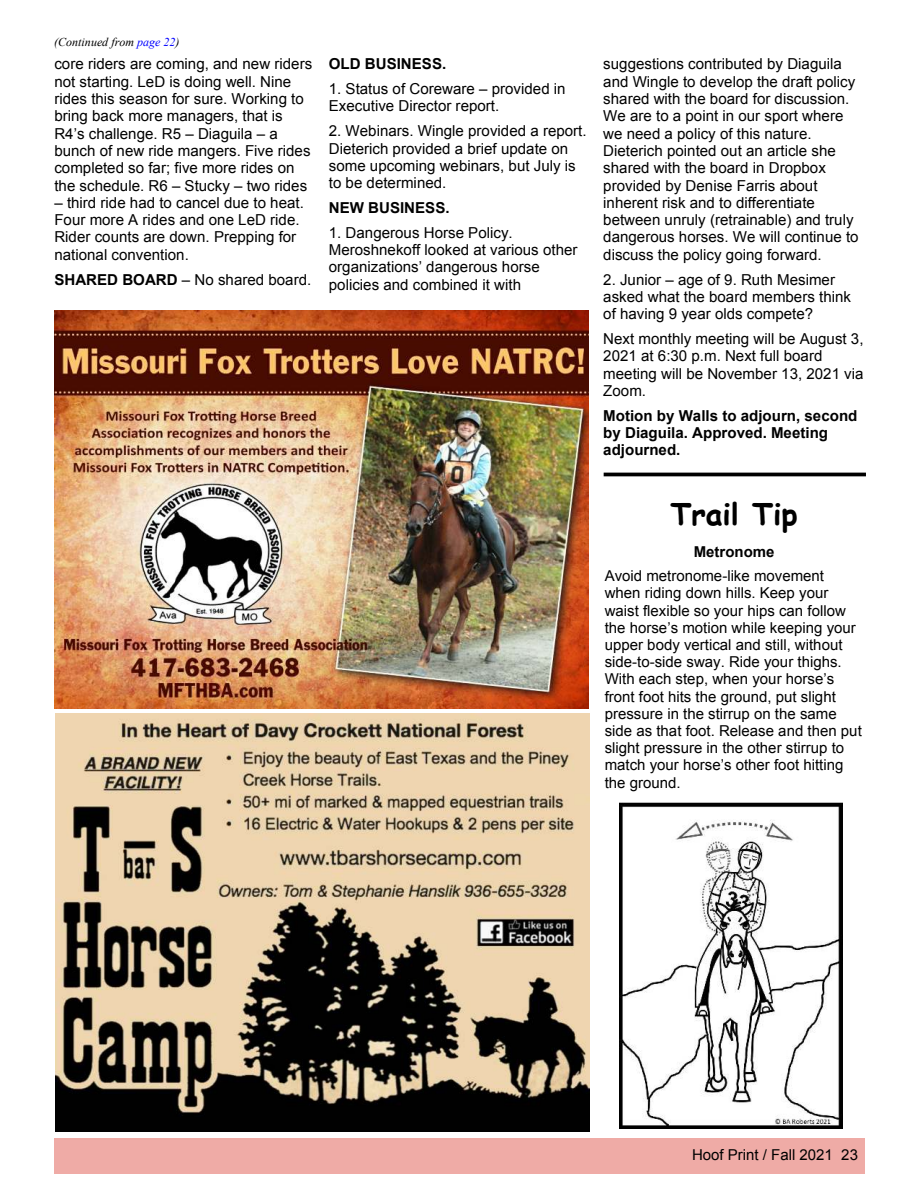
<style>
.page{position:relative;width:918px;height:1188px;background:#fff}
.page>*{position:absolute;margin:0;border:0;box-sizing:border-box;transform-origin:0 0}
.t1{font:700 30px "Comic Sans MS";color:#000}
.t2{font:15.15px/17.2px "Arial";color:#000}
.t3{font:700 15.15px/17.2px "Arial";color:#000}
.t4{font:15px/17.2px "Arial";color:#000}
.t5{font:700 15px "Arial";color:#000}
.t6{font:italic 12px "Times New Roman";color:#000}
.s1{color:#00f}
.s2{font-weight:700}
</style>
<div class="page">
<div style="left:54px;top:1138px;width:810px;height:36px;background:#efaba6"></div>
<img style="left:56px;top:714px;width:533px;height:418px">
<img style="left:54px;top:311px;width:535px;height:397px">
<hr style="left:604px;top:473px;width:262px;height:3px;background:#000">
<img style="left:620px;top:802px;width:223px;height:326px">
<p class="t6" style="left:54px;top:38px;width:127px">(Continued from <span class="s1">page 22</span>)</p>
<p class="t2" style="left:54px;top:57px;width:259px">core riders are coming, and new riders not starting. LeD is doing well. Nine rides this season for sure. Working to bring back more managers, that is R4’s challenge. R5 – Diaguila – a bunch of new ride mangers. Five rides completed so far; five more rides on the schedule. R6 – Stucky – two rides</p>
<p class="t2" style="left:54px;top:195px;width:251px">– third ride had to cancel due to heat.<br>Four more A rides and one LeD ride.<br>Rider counts are down. Prepping for national convention.</p>
<p class="t2" style="left:54px;top:272px;width:258px"><span class="s2">SHARED BOARD</span> – No shared board.</p>
<p class="t3" style="left:329px;top:57px;width:119px">OLD BUSINESS.</p>
<p class="t2" style="left:329px;top:82px;width:238px">1. Status of Coreware – provided in<br>Executive Director report.</p>
<p class="t2" style="left:329px;top:124px;width:259px">2. Webinars. Wingle provided a report.<br>Dieterich provided a brief update on some upcoming webinars, but July is to be determined.</p>
<p class="t3" style="left:329px;top:200px;width:122px">NEW BUSINESS.</p>
<p class="t2" style="left:329px;top:225px;width:250px">1. Dangerous Horse Policy.<br>Meroshnekoff looked at various other organizations’ dangerous horse policies and combined it with</p>
<p class="t2" style="left:603px;top:57px;width:257px">suggestions contributed by Diaguila and Wingle to develop the draft policy shared with the board for discussion.<br>We are to a point in our sport where we need a policy of this nature.<br>Dieterich pointed out an article she shared with the board in Dropbox provided by Denise Farris about inherent risk and to differentiate between unruly (retrainable) and truly dangerous horses. We will continue to discuss the policy going forward.</p>
<p class="t2" style="left:603px;top:272px;width:249px">2. Junior – age of 9. Ruth Mesimer asked what the board members think of having 9 year olds compete?</p>
<p class="t2" style="left:603px;top:331px;width:262px">Next monthly meeting will be August 3,<br>2021 at 6:30 p.m. Next full board meeting will be November 13, 2021 via<br>Zoom.</p>
<p class="t3" style="left:603px;top:408px;width:256px">Motion by Walls to adjourn, second by Diaguila. Approved. Meeting adjourned.</p>
<h1 class="t1" style="left:671px;top:501px;width:128px">Trail Tip</h1>
<p class="t5" style="left:694px;top:546px;width:82px">Metronome</p>
<p class="t4" style="left:605px;top:569px;width:259px">Avoid metronome-like movement when riding down hills. Keep your waist flexible so your hips can follow the horse’s motion while keeping your upper body vertical and still, without side-to-side sway. Ride your thighs.<br>With each step, when your horse’s front foot hits the ground, put slight pressure in the stirrup on the same side as that foot. Release and then put slight pressure in the other stirrup to match your horse’s other foot hitting the ground.</p>
<p class="t4" style="left:692px;top:1148px;width:167px">Hoof Print / Fall 2021 23</p>
</div>
